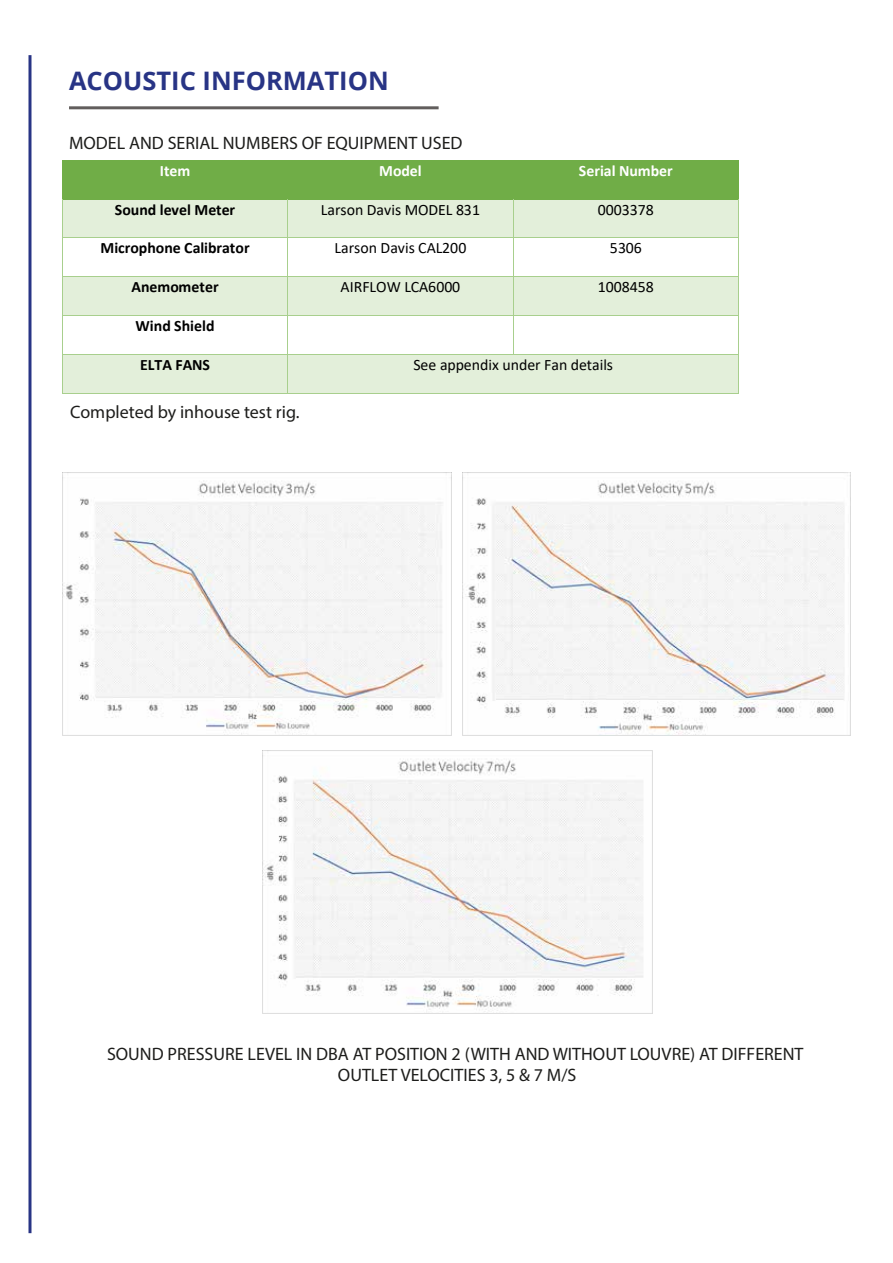
<style>
.page{position:relative;width:893px;height:1263px;background:#fff}
.page>*{position:absolute;margin:0;border:0;box-sizing:border-box;transform-origin:0 0}
.t1{font:700 25.5px "Open Sans";color:#283485}
.t2{font:18px/21.6px "Myriad Pro";color:#1d1d1b;text-align:center}
.t3{font:15.9px "Calibri";color:#000}
.t4{font:700 15.9px "Calibri";color:#000}
.t5{font:700 15.9px "Calibri";color:#fff}
</style>
<div class="page">
<hr style="left:28px;top:55px;width:3px;height:1178px;background:#283485">
<hr style="left:69px;top:106px;width:370px;height:3px;background:#625e5d">
<div style="left:63px;top:161px;width:225px;height:38px;background:#70ad47"></div>
<div style="left:288px;top:161px;width:225px;height:38px;background:#70ad47"></div>
<div style="left:513px;top:161px;width:225px;height:38px;background:#70ad47"></div>
<hr style="left:63px;top:160px;width:225px;height:1px;background:#70ad47">
<hr style="left:288px;top:160px;width:225px;height:1px;background:#70ad47">
<hr style="left:514px;top:160px;width:224px;height:1px;background:#70ad47">
<hr style="left:62px;top:161px;width:1px;height:38px;background:#70ad47">
<hr style="left:738px;top:161px;width:1px;height:38px;background:#70ad47">
<div style="left:63px;top:199px;width:224px;height:38px;background:#e3efda"></div>
<div style="left:288px;top:199px;width:225px;height:38px;background:#e3efda"></div>
<div style="left:513px;top:199px;width:225px;height:38px;background:#e3efda"></div>
<hr style="left:63px;top:199px;width:224px;height:1px;background:#70ad47">
<hr style="left:289px;top:199px;width:224px;height:1px;background:#70ad47">
<hr style="left:514px;top:199px;width:224px;height:1px;background:#70ad47">
<hr style="left:62px;top:199px;width:1px;height:38px;background:#a8cf8d">
<hr style="left:287px;top:199px;width:1px;height:38px;background:#a8cf8d">
<hr style="left:513px;top:199px;width:1px;height:38px;background:#a8cf8d">
<hr style="left:738px;top:199px;width:1px;height:38px;background:#a8cf8d">
<hr style="left:63px;top:237px;width:224px;height:1px;background:#a8cf8d">
<hr style="left:288px;top:237px;width:225px;height:1px;background:#a8cf8d">
<hr style="left:513px;top:237px;width:225px;height:1px;background:#a8cf8d">
<hr style="left:62px;top:238px;width:1px;height:38px;background:#a8cf8d">
<hr style="left:287px;top:238px;width:1px;height:38px;background:#a8cf8d">
<hr style="left:513px;top:238px;width:1px;height:38px;background:#a8cf8d">
<hr style="left:738px;top:238px;width:1px;height:38px;background:#a8cf8d">
<div style="left:63px;top:277px;width:224px;height:38px;background:#e3efda"></div>
<div style="left:288px;top:277px;width:225px;height:38px;background:#e3efda"></div>
<div style="left:513px;top:277px;width:225px;height:38px;background:#e3efda"></div>
<hr style="left:63px;top:276px;width:224px;height:1px;background:#a8cf8d">
<hr style="left:288px;top:276px;width:225px;height:1px;background:#a8cf8d">
<hr style="left:513px;top:276px;width:225px;height:1px;background:#a8cf8d">
<hr style="left:62px;top:277px;width:1px;height:38px;background:#a8cf8d">
<hr style="left:287px;top:277px;width:1px;height:38px;background:#a8cf8d">
<hr style="left:513px;top:277px;width:1px;height:38px;background:#a8cf8d">
<hr style="left:738px;top:277px;width:1px;height:38px;background:#a8cf8d">
<hr style="left:63px;top:315px;width:224px;height:1px;background:#a8cf8d">
<hr style="left:288px;top:315px;width:225px;height:1px;background:#a8cf8d">
<hr style="left:513px;top:315px;width:225px;height:1px;background:#a8cf8d">
<hr style="left:62px;top:316px;width:1px;height:38px;background:#a8cf8d">
<hr style="left:287px;top:316px;width:1px;height:38px;background:#a8cf8d">
<hr style="left:513px;top:316px;width:1px;height:38px;background:#a8cf8d">
<hr style="left:738px;top:316px;width:1px;height:38px;background:#a8cf8d">
<div style="left:63px;top:355px;width:224px;height:38px;background:#e3efda"></div>
<div style="left:288px;top:355px;width:450px;height:38px;background:#e3efda"></div>
<hr style="left:63px;top:354px;width:224px;height:1px;background:#a8cf8d">
<hr style="left:288px;top:354px;width:225px;height:1px;background:#a8cf8d">
<hr style="left:513px;top:354px;width:225px;height:1px;background:#a8cf8d">
<hr style="left:62px;top:355px;width:1px;height:38px;background:#a8cf8d">
<hr style="left:63px;top:393px;width:224px;height:1px;background:#a8cf8d">
<hr style="left:287px;top:355px;width:1px;height:38px;background:#a8cf8d">
<hr style="left:288px;top:393px;width:450px;height:1px;background:#a8cf8d">
<hr style="left:738px;top:355px;width:1px;height:38px;background:#a8cf8d">
<img style="left:63px;top:480px;width:380px;height:255px">
<img style="left:463px;top:473px;width:388px;height:262px">
<img style="left:262px;top:750px;width:390px;height:263px">
<h1 class="t1" style="left:69px;top:62px;width:321px">ACOUSTIC INFORMATION</h1>
<p class="t2" style="left:69px;top:132px;width:395px">MODEL AND SERIAL NUMBERS OF EQUIPMENT USED</p>
<p class="t5" style="left:160px;top:159px;width:32px">Item</p>
<p class="t5" style="left:379px;top:159px;width:44px">Model</p>
<p class="t5" style="left:579px;top:159px;width:95px">Serial Number</p>
<p class="t4" style="left:115px;top:198px;width:122px">Sound level Meter</p>
<p class="t3" style="left:321px;top:198px;width:161px">Larson Davis MODEL 831</p>
<p class="t3" style="left:598px;top:198px;width:57px">0003378</p>
<p class="t4" style="left:100px;top:237px;width:151px">Microphone Calibrator</p>
<p class="t3" style="left:334px;top:237px;width:133px">Larson Davis CAL200</p>
<p class="t3" style="left:610px;top:237px;width:33px">5306</p>
<p class="t4" style="left:131px;top:276px;width:89px">Anemometer</p>
<p class="t3" style="left:341px;top:276px;width:121px">AIRFLOW LCA6000</p>
<p class="t3" style="left:598px;top:276px;width:57px">1008458</p>
<p class="t4" style="left:136px;top:314px;width:80px">Wind Shield</p>
<p class="t4" style="left:140px;top:353px;width:71px">ELTA FANS</p>
<p class="t3" style="left:413px;top:354px;width:201px">See appendix under Fan details</p>
<p class="t2" style="left:70px;top:401px;width:231px">Completed by inhouse test rig.</p>
<p class="t2" style="left:107px;top:1043px;width:698px">SOUND PRESSURE LEVEL IN DBA AT POSITION 2 (WITH AND WITHOUT LOUVRE) AT DIFFERENT<br>OUTLET VELOCITIES 3, 5 &amp; 7 M/S</p>
</div>
